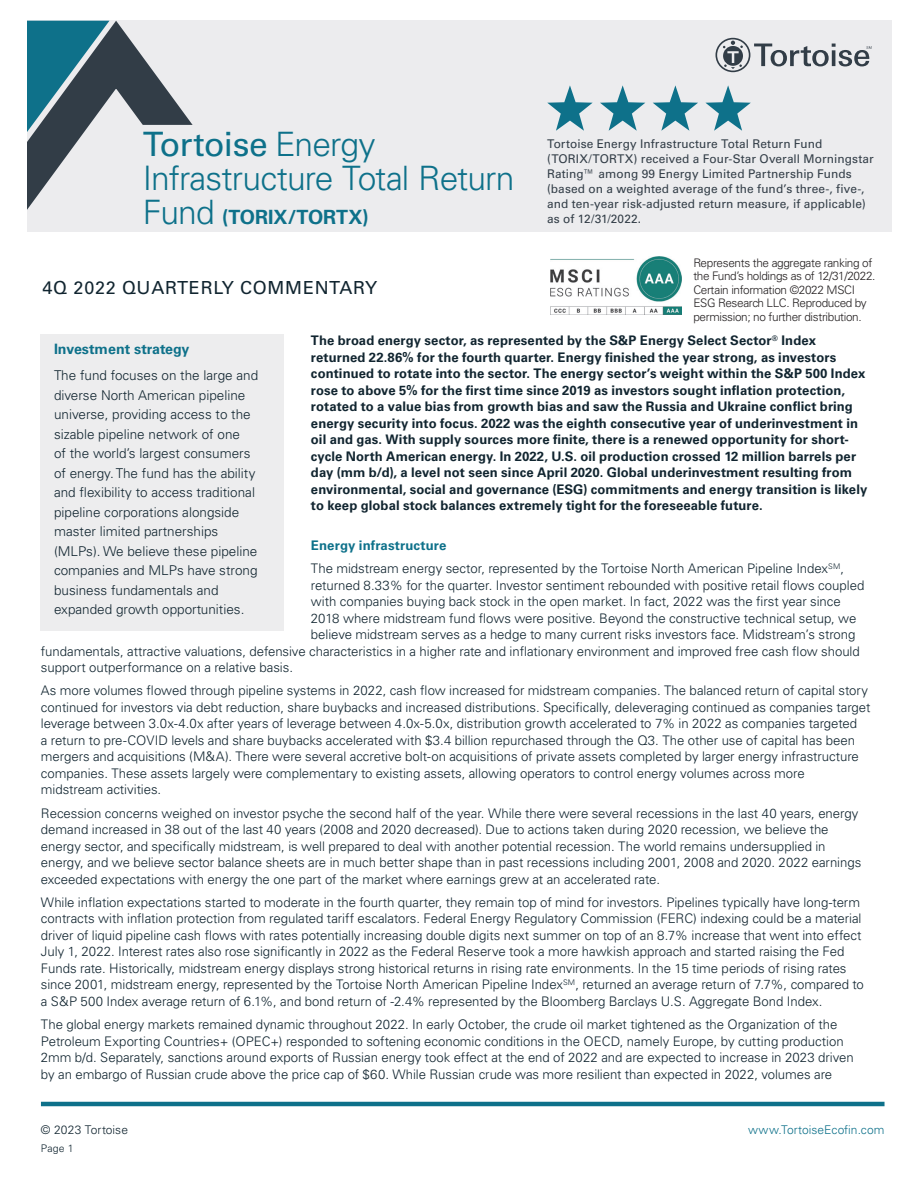
<style>
.page{position:relative;width:918px;height:1188px;background:#fff}
.page>*{position:absolute;margin:0;border:0;box-sizing:border-box;transform-origin:0 0}
.t1{font:300 33.6px/33.8px "Univers LT Std";letter-spacing:-.025em;color:#0e718a}
.t2{font:700 19.65px "Univers LT Std";letter-spacing:-.005em;color:#0e718a}
.t3{font:18px "Univers LT Std";letter-spacing:.04em;color:#112530}
.t4{font:700 14.25px "Univers LT Std";color:#0e718a}
.t5{font:300 13.5px/19.5px "Univers LT Std";color:#112530}
.t6{font:300 13.2px/16.5px "Univers LT Std";letter-spacing:-.005em;color:#112530}
.t7{font:700 13.2px/16.5px "Univers LT Std";letter-spacing:.01em;color:#112530}
.t8{font:12px/15px "Univers LT Std";letter-spacing:.005em;color:#323d47}
.t9{font:300 12px "Univers LT Std";letter-spacing:.005em;color:#0e718a}
.t10{font:300 12px "Univers LT Std";letter-spacing:.005em;color:#112530}
.t11{font:300 11.85px/13.5px "Univers LT Std";letter-spacing:-.03em;color:#231f20}
.t12{font:300 10.5px "Univers LT Std";color:#112530}
.s1{font-weight:400}
.s2{font-weight:300;font-size:33.6px}
.s3{font-weight:700;color:#0e718a}
</style>
<div class="page">
<hr style="left:41px;top:1102px;width:844px;height:4px;background:#0e718a">
<div style="left:0;top:21px;width:891px;height:268px;background:#ececee"></div>
<svg style="left:27px;top:20px;width:375px;height:105px"></svg>
<svg style="left:27px;top:21px;width:83px;height:104px"></svg>
<svg style="left:716px;top:38px;width:156px;height:34px"></svg>
<svg style="left:27px;top:125px;width:544px;height:108px"></svg>
<div style="left:0;top:233px;width:918px;height:182px;background:#fff"></div>
<div style="left:0;top:0;width:27px;height:791px;background:#fff"></div>
<div style="left:41px;top:334px;width:243px;height:296px;background:#ededee"></div>
<svg style="left:547px;top:85px;width:46px;height:46px"></svg>
<svg style="left:600px;top:85px;width:45px;height:46px"></svg>
<svg style="left:653px;top:85px;width:45px;height:46px"></svg>
<svg style="left:705px;top:85px;width:46px;height:46px"></svg>
<img style="left:550px;top:256px;width:132px;height:59px">
<h1 class="t1" style="left:143px;top:128px;width:373px"><span class="s1">Tortoise</span> Energy<br>Infrastructure Total Return</h1>
<h2 class="t2" style="left:143px;top:205px;width:227px"><span class="s2">Fund</span> (TORIX/TORTX)</h2>
<h3 class="t3" style="left:42px;top:277px;width:336px">4Q 2022 QUARTERLY COMMENTARY</h3>
<p class="t8" style="left:547px;top:136px;width:328px">Tortoise Energy Infrastructure Total Return Fund (TORIX/TORTX) received a Four-Star Overall Morningstar Rating™ among 99 Energy Limited Partnership Funds (based on a weighted average of the fund’s three-, five-, and ten-year risk-adjusted return measure, if applicable) as of 12/31/2022.</p>
<p class="t11" style="left:693px;top:256px;width:184px">Represents the aggregate ranking of the Fund’s holdings as of 12/31/2022.<br>Certain information ©2022 MSCI ESG Research LLC. Reproduced by permission; no further distribution.</p>
<p class="t7" style="left:311px;top:332px;width:558px">The broad energy sector, as represented by the S&amp;P Energy Select Sector<sup>®</sup> Index returned 22.86% for the fourth quarter. Energy finished the year strong, as investors continued to rotate into the sector. The energy sector’s weight within the S&amp;P 500 Index rose to above 5% for the first time since 2019 as investors sought inflation protection, rotated to a value bias from growth bias and saw the Russia and Ukraine conflict bring energy security into focus. 2022 was the eighth consecutive year of underinvestment in oil and gas. With supply sources more finite, there is a renewed opportunity for short&shy;cycle North American energy. In 2022, U.S. oil production crossed 12 million barrels per day (mm b/d), a level not seen since April 2020. Global underinvestment resulting from environmental, social and governance (ESG) commitments and energy transition is likely to keep global stock balances extremely tight for the foreseeable future.</p>
<p class="t6" style="left:311px;top:534px;width:535px;line-height:23.2px"><span class="s3">Energy infrastructure<br></span>The midstream energy sector, represented by the Tortoise North American Pipeline Index<sup>SM</sup>,</p>
<p class="t6" style="left:311px;top:577px;width:555px">returned 8.33% for the quarter. Investor sentiment rebounded with positive retail flows coupled</p>
<p class="t6" style="left:311px;top:593px;width:531px">with companies buying back stock in the open market. In fact, 2022 was the first year since</p>
<p class="t6" style="left:311px;top:610px;width:547px">2018 where midstream fund flows were positive. Beyond the constructive technical setup, we</p>
<p class="t6" style="left:311px;top:626px;width:546px">believe midstream serves as a hedge to many current risks investors face. Midstream’s strong</p>
<p class="t6" style="left:41px;top:643px;width:820px">fundamentals, attractive valuations, defensive characteristics in a higher rate and inflationary environment and improved free cash flow should</p>
<p class="t6" style="left:41px;top:659px;width:254px">support outperformance on a relative basis.</p>
<p class="t6" style="left:41px;top:683px;width:831px">As more volumes flowed through pipeline systems in 2022, cash flow increased for midstream companies. The balanced return of capital story continued for investors via debt reduction, share buybacks and increased distributions. Specifically, deleveraging continued as companies target leverage between 3.0x-4.0x after years of leverage between 4.0x-5.0x, distribution growth accelerated to 7% in 2022 as companies targeted<br>a return to pre-COVID levels and share buybacks accelerated with $3.4 billion repurchased through the Q3. The other use of capital has been mergers and acquisitions (M&amp;A). There were several accretive bolt-on acquisitions of private assets completed by larger energy infrastructure companies. These assets largely were complementary to existing assets, allowing operators to control energy volumes across more<br>midstream activities.</p>
<p class="t6" style="left:41px;top:805px;width:822px">Recession concerns weighed on investor psyche the second half of the year. While there were several recessions in the last 40 years, energy demand increased in 38 out of the last 40 years (2008 and 2020 decreased). Due to actions taken during 2020 recession, we believe the energy sector, and specifically midstream, is well prepared to deal with another potential recession. The world remains undersupplied in energy, and we believe sector balance sheets are in much better shape than in past recessions including 2001, 2008 and 2020. 2022 earnings exceeded expectations with energy the one part of the market where earnings grew at an accelerated rate.</p>
<p class="t6" style="left:41px;top:894px;width:824px">While inflation expectations started to moderate in the fourth quarter, they remain top of mind for investors. Pipelines typically have long-term contracts with inflation protection from regulated tariff escalators. Federal Energy Regulatory Commission (FERC) indexing could be a material driver of liquid pipeline cash flows with rates potentially increasing double digits next summer on top of an 8.7% increase that went into effect July 1, 2022. Interest rates also rose significantly in 2022 as the Federal Reserve took a more hawkish approach and started raising the Fed Funds rate. Historically, midstream energy displays strong historical returns in rising rate environments. In the 15 time periods of rising rates since 2001, midstream energy, represented by the Tortoise North American Pipeline Index<sup>SM</sup>, returned an average return of 7.7%, compared to a S&amp;P 500 Index average return of 6.1%, and bond return of -2.4% represented by the Bloomberg Barclays U.S. Aggregate Bond Index.</p>
<p class="t6" style="left:41px;top:1016px;width:814px">The global energy markets remained dynamic throughout 2022. In early October, the crude oil market tightened as the Organization of the Petroleum Exporting Countries+ (OPEC+) responded to softening economic conditions in the OECD, namely Europe, by cutting production 2mm b/d. Separately, sanctions around exports of Russian energy took effect at the end of 2022 and are expected to increase in 2023 driven by an embargo of Russian crude above the price cap of $60. While Russian crude was more resilient than expected in 2022, volumes are</p>
<p class="t4" style="left:54px;top:341px;width:137px">Investment strategy</p>
<p class="t5" style="left:54px;top:366px;width:206px">The fund focuses on the large and diverse North American pipeline universe, providing access to the sizable pipeline network of one<br>of the world’s largest consumers of energy. The fund has the ability and flexibility to access traditional pipeline corporations alongside master limited partnerships (MLPs). We believe these pipeline companies and MLPs have strong business fundamentals and expanded growth opportunities.</p>
<p class="t10" style="left:41px;top:1123px;width:89px">© 2023 Tortoise</p>
<p class="t9" style="left:748px;top:1123px;width:138px">www.TortoiseEcofin.com</p>
<p class="t12" style="left:41px;top:1142px;width:34px">Page 1</p>
</div>
